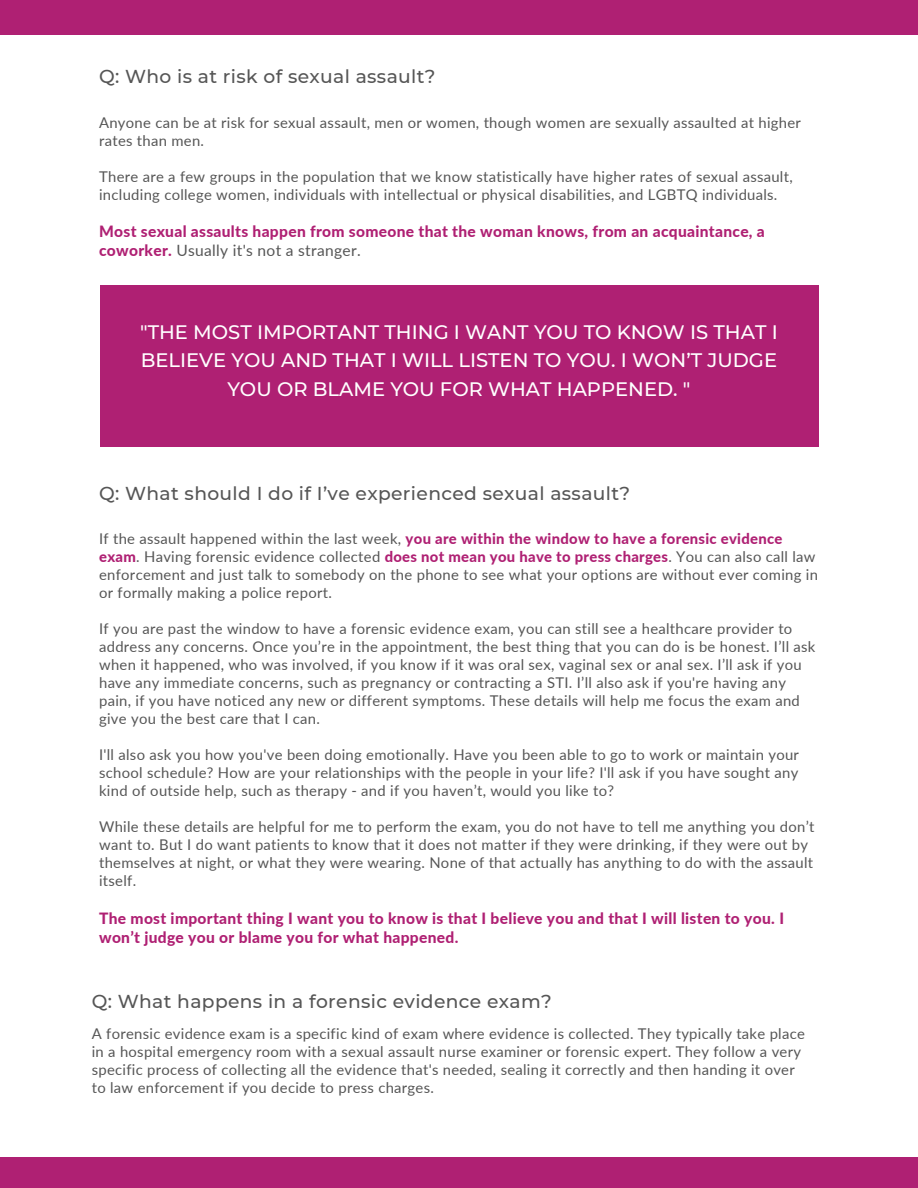
<style>
.page{position:relative;width:918px;height:1188px;background:#fff}
.page>*{position:absolute;margin:0;border:0;box-sizing:border-box;transform-origin:0 0}
.t1{font:500 19.5px/28.2px "Montserrat";color:#fff;text-align:center}
.t2{font:500 18.6px "Montserrat";letter-spacing:.02em;color:#565656}
.t3{font:800 15.6px/19px "Lato";letter-spacing:.02em;color:#af2073}
.t4{font:14.85px/18px "Lato";letter-spacing:.02em;color:#565656}
.s1{font-weight:400;color:#565656}
.s2{font-weight:800;color:#af2073}
</style>
<div class="page">
<div style="left:100px;top:285px;width:718px;height:161px;background:#af2073"></div>
<div style="left:0;top:1158px;width:918px;height:30px;background:#af2073"></div>
<div style="left:0;top:0;width:918px;height:35px;background:#af2073"></div>
<p class="t2" style="left:99px;top:65px;width:338px">Q: Who is at risk of sexual assault?</p>
<p class="t4" style="left:99px;top:113px;width:703px">Anyone can be at risk for sexual assault, men or women, though women are sexually assaulted at higher rates than men.</p>
<p class="t4" style="left:99px;top:167px;width:695px">There are a few groups in the population that we know statistically have higher rates of sexual assault, including college women, individuals with intellectual or physical disabilities, and LGBTQ individuals.</p>
<p class="t3" style="left:99px;top:221px;width:667px">Most sexual assaults happen from someone that the woman knows, from an acquaintance, a coworker. <span class="s1">Usually it's not a stranger.</span></p>
<p class="t1" style="left:140px;top:318px;width:639px">"THE MOST IMPORTANT THING I WANT YOU TO KNOW IS THAT I<br>BELIEVE YOU AND THAT I WILL LISTEN TO YOU. I WON’T JUDGE<br>YOU OR BLAME YOU FOR WHAT HAPPENED. "</p>
<p class="t2" style="left:99px;top:482px;width:533px">Q: What should I do if I’ve experienced sexual assault?</p>
<p class="t4" style="left:99px;top:530px;width:720px">If the assault happened within the last week, <span class="s2">you are within the window to have a forensic evidence exam</span>. Having forensic evidence collected <span class="s2">does not mean you have to press charges</span>. You can also call law enforcement and just talk to somebody on the phone to see what your options are without ever coming in or formally making a police report.</p>
<p class="t4" style="left:99px;top:620px;width:718px">If you are past the window to have a forensic evidence exam, you can still see a healthcare provider to address any concerns. Once you’re in the appointment, the best thing that you can do is be honest. I’ll ask when it happened, who was involved, if you know if it was oral sex, vaginal sex or anal sex. I’ll ask if you have any immediate concerns, such as pregnancy or contracting a STI. I’ll also ask if you're having any pain, if you have noticed any new or different symptoms. These details will help me focus the exam and give you the best care that I can.</p>
<p class="t4" style="left:99px;top:746px;width:701px;text-align:justify">I'll also ask you how you've been doing emotionally. Have you been able to go to work or maintain your school schedule? How are your relationships with the people in your life? I'll ask if you have sought any kind of outside help, such as therapy - and if you haven’t, would you like to?</p>
<p class="t4" style="left:99px;top:817px;width:717px">While these details are helpful for me to perform the exam, you do not have to tell me anything you don’t want to. But I do want patients to know that it does not matter if they were drinking, if they were out by themselves at night, or what they were wearing. None of that actually has anything to do with the assault itself.</p>
<p class="t3" style="left:99px;top:909px;width:687px">The most important thing I want you to know is that I believe you and that I will listen to you. I won’t judge you or blame you for what happened.</p>
<p class="t2" style="left:92px;top:990px;width:462px">Q: What happens in a forensic evidence exam?</p>
<p class="t4" style="left:92px;top:1025px;width:715px">A forensic evidence exam is a specific kind of exam where evidence is collected. They typically take place in a hospital emergency room with a sexual assault nurse examiner or forensic expert. They follow a very specific process of collecting all the evidence that's needed, sealing it correctly and then handing it over to law enforcement if you decide to press charges.</p>
</div>
